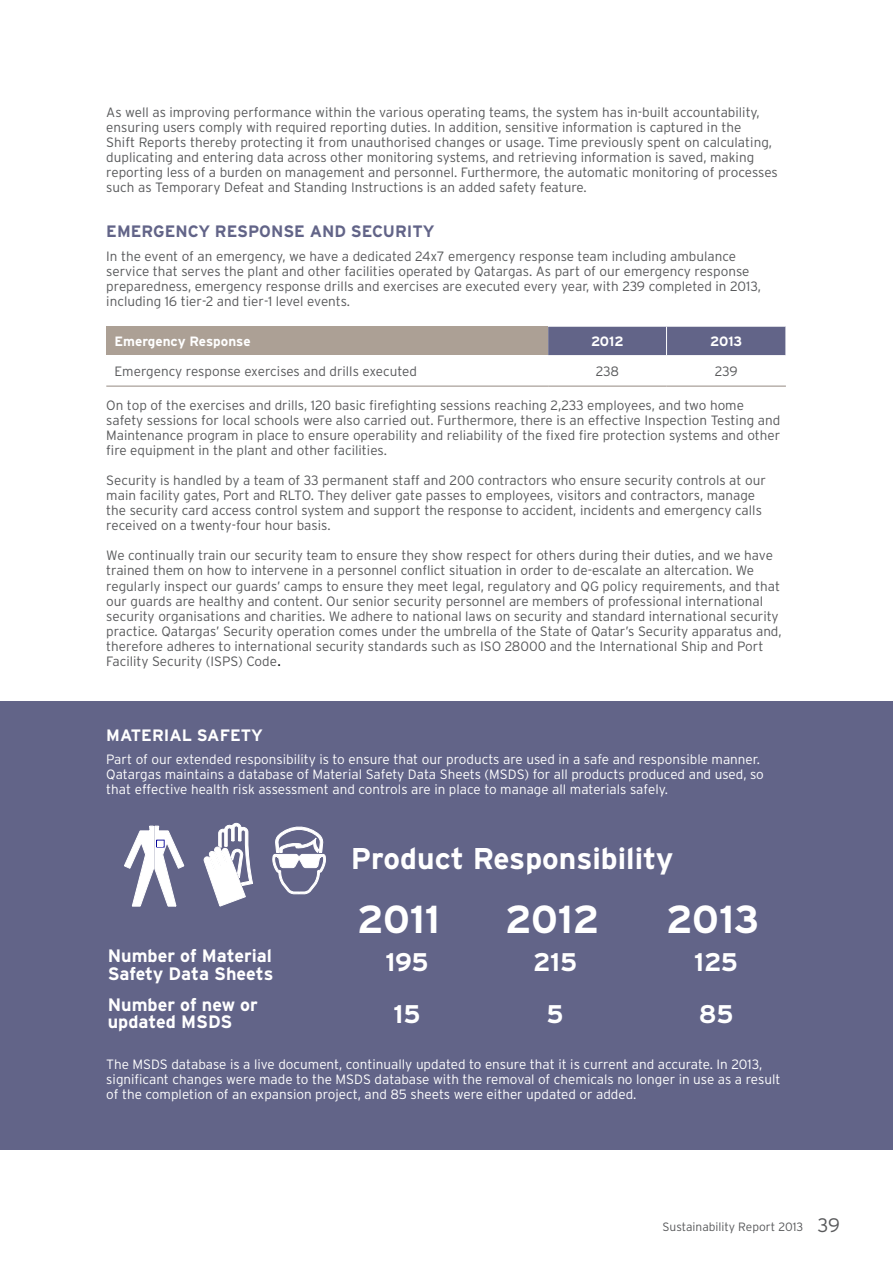
<style>
.page{position:relative;width:893px;height:1263px;background:#fff}
.page>*{position:absolute;margin:0;border:0;box-sizing:border-box;transform-origin:0 0}
.t1{font:700 39px "Interstate";color:#fff}
.t2{font:700 30px "Interstate";color:#fff}
.t3{font:700 25.5px/51.8px "Interstate";letter-spacing:-.005em;color:#fff;text-align:center}
.t4{font:700 18px/17.5px "Interstate";color:#fff}
.t5{font:700 16.5px "Interstate";color:#626488}
.t6{font:700 16.5px "Interstate";color:#fff}
.t7{font:300 13.5px/15px "Interstate";color:#58595b}
.t8{font:300 13.5px/15px "Interstate";color:#fff}
.t9{font:700 13.5px "Interstate";color:#fff}
.t10{font:300 12px "Interstate";color:#58595b}
.s1{font-family:"Calibri";font-weight:400;font-size:16.5px;color:#000}
.s2{font-size:19.5px}
</style>
<div class="page">
<div style="left:0;top:702px;width:893px;height:448px;background:#626488"></div>
<div style="left:106px;top:327px;width:442px;height:28px;background:#aca095"></div>
<div style="left:548px;top:327px;width:238px;height:28px;background:#626488"></div>
<hr style="left:106px;top:386px;width:442px;height:1px;background:#948a81">
<hr style="left:548px;top:386px;width:118px;height:1px;background:#948a81">
<hr style="left:666px;top:386px;width:120px;height:1px;background:#948a81">
<svg style="left:203px;top:822px;width:50px;height:85px"></svg>
<svg style="left:272px;top:826px;width:54px;height:69px"></svg>
<svg style="left:124px;top:826px;width:60px;height:80px"></svg>
<p class="t7" style="left:106px;top:105px;width:673px">As well as improving performance within the various operating teams, the system has in-built accountability, ensuring users comply with required reporting duties. In addition, sensitive information is captured in the<br>Shift Reports thereby protecting it from unauthorised changes or usage. Time previously spent on calculating, duplicating and entering data across other monitoring systems, and retrieving information is saved, making reporting less of a burden on management and personnel. Furthermore, the automatic monitoring of processes such as Temporary Defeat and Standing Instructions is an added safety feature.</p>
<p class="t5" style="left:106px;top:222px;width:210px">Em ergency Response andS</p>
<p class="t5" style="left:362px;top:222px;width:74px">ecurity</p>
<p class="t7" style="left:106px;top:248px;width:656px">In the event of an emergency, we have a dedicated 24x7 emergency response team including ambulance service that serves the plant and other facilities operated by Qatargas. As part of our emergency response preparedness, emergency response drills and exercises are executed every year, with 239 completed in 2013, including 16 tier-2 and tier-1 level events.</p>
<p class="t9" style="left:114px;top:334px;width:138px">Emergency Response</p>
<p class="t9" style="left:591px;top:334px;width:34px">2012</p>
<p class="t9" style="left:710px;top:334px;width:34px">2013</p>
<p class="t7" style="left:114px;top:363px;width:304px">Emergency response exercises and drills executed</p>
<p class="t7" style="left:596px;top:363px;width:25px">238</p>
<p class="t7" style="left:715px;top:363px;width:24px">239</p>
<p class="t7" style="left:106px;top:398px;width:676px">On top of the exercises and drills, 120 basic firefighting sessions reaching 2,233 employees, and two home safety sessions for local schools were also carried out. Furthermore, there is an effective Inspection Testing and Maintenance program in place to ensure operability and reliability of the fixed fire protection systems and other fire equipment in the plant and other facilities.</p>
<p class="t7" style="left:106px;top:473px;width:661px">Security is handled by a team of 33 permanent staff and 200 contractors who ensure security controls at our main facility gates, Port and RLTO. They deliver gate passes to employees, visitors and contractors, manage the security card access control system and support the response to accident, incidents and emergency calls received on a twenty-four hour basis.</p>
<p class="t7" style="left:106px;top:548px;width:677px">We continually train our security team to ensure they show respect for others during their duties, and we have trained them on how to intervene in a personnel conflict situation in order to de-escalate an altercation. We regularly inspect our guards’ camps to ensure they meet legal, regulatory and QG policy requirements, and that our guards are healthy and content. Our senior security personnel are members of professional international security organisations and charities. We adhere to national laws on security and standard international security practice. Qatargas’ Security operation comes under the umbrella of the State of Qatar’s Security apparatus and, therefore adheres to international security standards such as ISO 28000 and the International Ship and Port Facility Security (ISPS) Code<span class="s1">.</span></p>
<p class="t6" style="left:106px;top:725px;width:68px">MaterialSaf</p>
<p class="t6" style="left:230px;top:725px;width:34px">ety</p>
<p class="t8" style="left:106px;top:752px;width:659px">Part of our extended responsibility is to ensure that our products are used in a safe and responsible manner.<br>Qatargas maintains a database of Material Safety Data Sheets (MSDS) for all products produced and used, so that effective health risk assessment and controls are in place to manage all materials safely.</p>
<h2 class="t2" style="left:351px;top:842px;width:324px">Product Responsibility</h2>
<h3 class="t4" style="left:108px;top:947px;width:167px">Number of Material<br>Safety Data S heets</h3>
<h3 class="t4" style="left:108px;top:995px;width:152px">Number of new or updated MSDS</h3>
<h1 class="t1" style="left:357px;top:897px;width:84px">2011</h1>
<h3 class="t3" style="left:385px;top:936px;width:45px">195<br>15</h3>
<h1 class="t1" style="left:505px;top:897px;width:96px">2012</h1>
<h3 class="t3" style="left:533px;top:936px;width:46px">215<br>5</h3>
<h1 class="t1" style="left:666px;top:897px;width:94px">2013</h1>
<h3 class="t3" style="left:694px;top:936px;width:45px;text-align:left">125<br>85</h3>
<p class="t8" style="left:106px;top:1056px;width:676px">The MSDS database is a live document, continually updated to ensure that it is current and accurate. In 2013, significant changes were made to the MSDS database with the removal of chemicals no longer in use as a result of the completion of an expansion project, and 85 sheets were either updated or added.</p>
<p class="t10" style="left:662px;top:1220px;width:179px">Sustainability Report 2013 <span class="s2">39</span></p>
</div>
